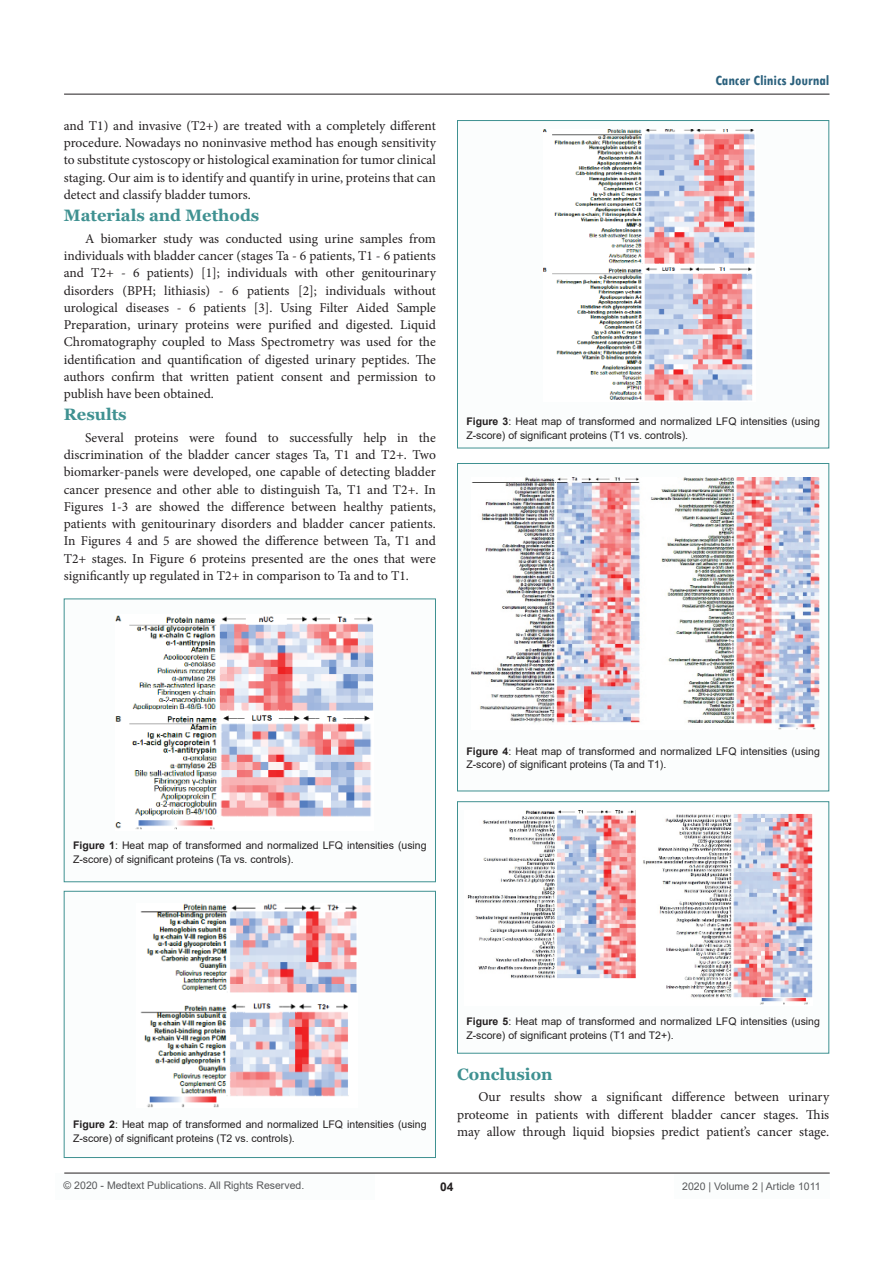
<style>
.page{position:relative;width:893px;height:1263px;background:#fff}
.page>*{position:absolute;margin:0;border:0;box-sizing:border-box;transform-origin:0 0}
.t1{font:700 16.5px "Georgia";color:#3f9191}
.t2{font:700 condensed 15px "Tw Cen";color:#2b617d}
.t3{font:13.5px/17.2px "Minion Pro";color:#231f20;text-align:justify}
.t4{font:700 12px "Arial";color:#231f20}
.t5{font:10.5px/13.5px "Arial";color:#231f20}
.t6{font:10.5px "Arial";color:#57585a}
.s1{font-weight:700}
</style>
<div class="page">
<div style="left:55px;top:1173px;width:320px;height:26px;background:#fbfdfd"></div>
<hr style="left:64px;top:1173px;width:766px;height:1px;background:#231f20">
<hr style="left:64px;top:94px;width:765px;height:1px;background:#231f20">
<div style="left:674px;top:1174px;width:156px;height:25px;background:#fbfdfd"></div>
<div style="left:64px;top:599px;width:371px;height:283px;background:#fbfdfd"></div>
<div style="left:64px;top:598px;width:372px;height:284px;border:1px solid #3f9191"></div>
<div style="left:64px;top:891px;width:371px;height:266px;background:#fbfdfd"></div>
<div style="left:64px;top:891px;width:372px;height:267px;border:1px solid #3f9191"></div>
<div style="left:457px;top:121px;width:372px;height:327px;background:#fbfdfd"></div>
<div style="left:457px;top:120px;width:372px;height:328px;border:1px solid #3f9191"></div>
<div style="left:457px;top:463px;width:372px;height:328px;background:#fbfdfd"></div>
<div style="left:457px;top:463px;width:372px;height:328px;border:1px solid #3f9191"></div>
<div style="left:457px;top:802px;width:372px;height:251px;background:#fbfdfd"></div>
<div style="left:457px;top:801px;width:372px;height:252px;border:1px solid #3f9191"></div>
<img style="left:116px;top:615px;width:257px;height:215px">
<img style="left:140px;top:904px;width:217px;height:203px">
<img style="left:544px;top:130px;width:211px;height:271px">
<img style="left:471px;top:478px;width:348px;height:252px">
<img style="left:467px;top:810px;width:345px;height:195px">
<p class="t3" style="left:64px;top:117px;width:374px">and T1) and invasive (T2+) are treated with a completely different procedure. Nowadays no noninvasive method has enough sensitivity to substitute cystoscopy or histological examination for tumor clinical staging. Our aim is to identify and quantify in urine, proteins that can detect and classify bladder tumors.</p>
<p class="t1" style="left:64px;top:205px;width:197px">Materials and Methods</p>
<p class="t3" style="left:64px;top:230px;width:374px;text-indent:21px">A biomarker study was conducted using urine samples from individuals with bladder cancer (stages Ta - 6 patients, T1 - 6 patients and T2+ - 6 patients) [1]; individuals with other genitourinary disorders (BPH; lithiasis) - 6 patients [2]; individuals without urological diseases - 6 patients [3]. Using Filter Aided Sample Preparation, urinary proteins were purified and digested. Liquid Chromatography coupled to Mass Spectrometry was used for the identification and quantification of digested urinary peptides. The authors confirm that written patient consent and permission to publish have been obtained.</p>
<p class="t1" style="left:64px;top:404px;width:64px">Results</p>
<p class="t3" style="left:64px;top:429px;width:374px;text-indent:21px">Several proteins were found to successfully help in the discrimination of the bladder cancer stages Ta, T1 and T2+. Two biomarker-panels were developed, one capable of detecting bladder cancer presence and other able to distinguish Ta, T1 and T2+. In Figures 1-3 are showed the difference between healthy patients, patients with genitourinary disorders and bladder cancer patients.<br>In Figures 4 and 5 are showed the difference between Ta, T1 and T2+ stages. In Figure 6 proteins presented are the ones that were significantly up regulated in T2+ in comparison to Ta and to T1.</p>
<p class="t2" style="left:715px;top:72px;width:115px">Cancer Clinics Journal</p>
<p class="t5" style="left:466px;top:415px;width:355px"><span class="s1">Figure 3</span>: Heat map of transformed and normalized LFQ intensities (using<br>Z-score) of significant proteins (T1 vs. controls).</p>
<p class="t5" style="left:73px;top:839px;width:355px"><span class="s1">Figure 1</span>: Heat map of transformed and normalized LFQ intensities (using<br>Z-score) of significant proteins (Ta vs. controls).</p>
<p class="t5" style="left:466px;top:744px;width:355px"><span class="s1">Figure 4</span>: Heat map of transformed and normalized LFQ intensities (using<br>Z-score) of significant proteins (Ta and T1).</p>
<p class="t5" style="left:73px;top:1118px;width:355px"><span class="s1">Figure 2</span>: Heat map of transformed and normalized LFQ intensities (using<br>Z-score) of significant proteins (T2 vs. controls).</p>
<p class="t5" style="left:466px;top:1015px;width:355px"><span class="s1">Figure 5</span>: Heat map of transformed and normalized LFQ intensities (using<br>Z-score) of significant proteins (T1 and T2+).</p>
<p class="t1" style="left:457px;top:1063px;width:97px">Conclusion</p>
<p class="t3" style="left:457px;top:1088px;width:374px;text-indent:21px">Our results show a significant difference between urinary proteome in patients with different bladder cancer stages. This may allow through liquid biopsies predict patient’s cancer stage.</p>
<p class="t6" style="left:64px;top:1178px;width:242px">© 2020 - Medtext Publications. All Rights Reserved.</p>
<p class="t4" style="left:440px;top:1178px;width:15px">04</p>
<p class="t6" style="left:682px;top:1179px;width:140px">2020 | Volume 2 | Article 1011</p>
</div>
